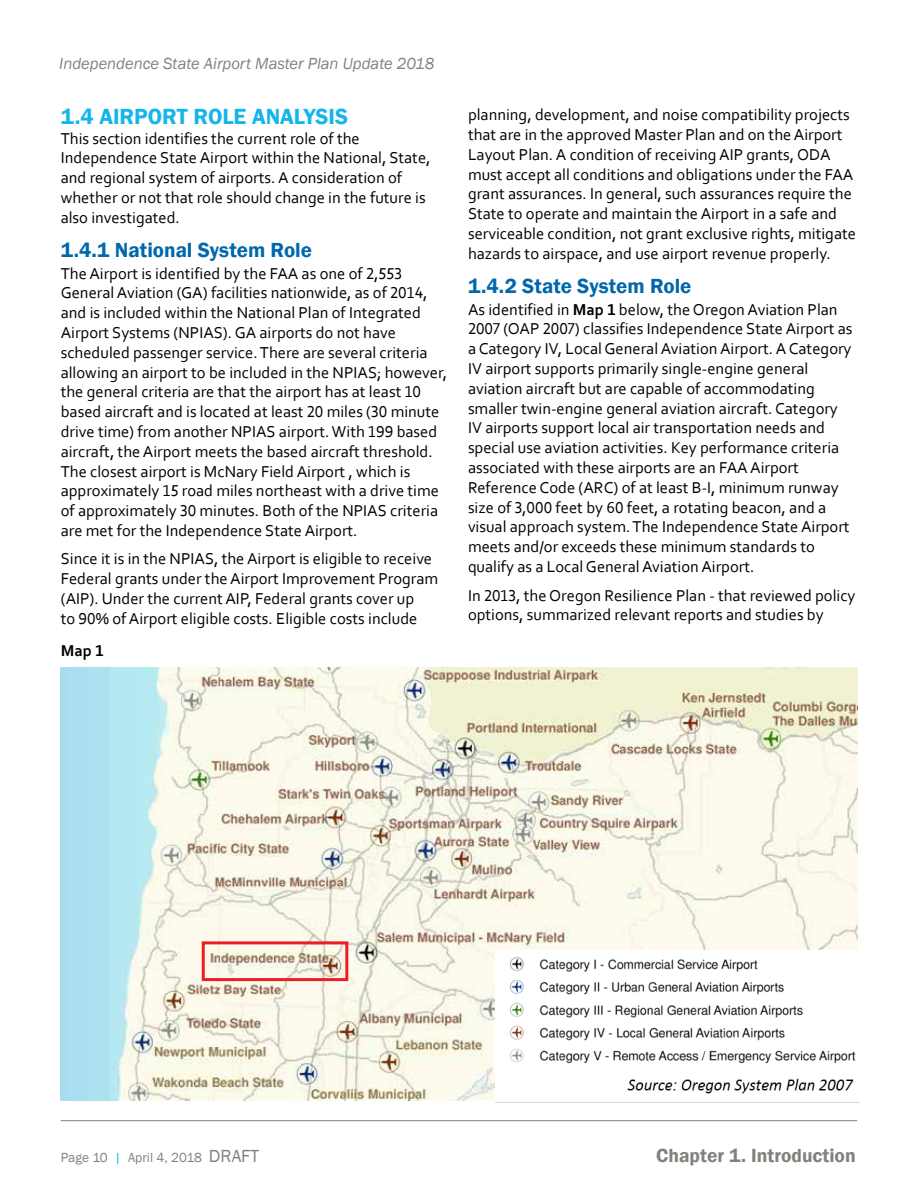
<style>
.page{position:relative;width:918px;height:1188px;background:#fff}
.page>*{position:absolute;margin:0;border:0;box-sizing:border-box;transform-origin:0 0}
.t1{font:600 22.5px "Franklin Gothic";color:#13b5ea}
.t2{font:600 21px "Franklin Gothic";color:#0067ac}
.t3{font:600 19.5px "Franklin Gothic";color:#81827c}
.t4{font:16.5px/19.8px "Corbel";color:#000}
.t5{font:italic 16.5px "Franklin Gothic";color:#81827c}
.t6{font:700 16.5px "Corbel";color:#000101}
.t7{font:13.5px "Franklin Gothic";color:#81827c}
.s1{font-weight:700}
.s2{color:#13b5ea}
.s3{font-size:18px}
</style>
<div class="page">
<hr style="left:61px;top:1120px;width:796px;height:1px;background:#81827c">
<img style="left:61px;top:667px;width:796px;height:433px">
<div style="left:202px;top:941px;width:146px;height:40px;border:3px solid #ed1d24"></div>
<img style="left:496px;top:950px;width:361px;height:150px">
<p class="t5" style="left:59px;top:54px;width:377px">Independence State Airport Master Plan Update 2018</p>
<h1 class="t1" style="left:61px;top:102px;width:289px">1.4 AIRPORT ROLE ANALYSIS</h1>
<p class="t4" style="left:61px;top:128px;width:371px">This section identifies the current role of the Independence State Airport within the National, State, and regional system of airports. A consideration of whether or not that role should change in the future is also investigated.</p>
<p class="t2" style="left:61px;top:237px;width:253px">1.4.1 National System Role</p>
<p class="t4" style="left:61px;top:263px;width:388px">The Airport is identified by the FAA as one of 2,553<br>General Aviation (GA) facilities nationwide, as of 2014, and is included within the National Plan of Integrated Airport Systems (NPIAS). GA airports do not have scheduled passenger service. There are several criteria allowing an airport to be included in the NPIAS; however, the general criteria are that the airport has at least 10 based aircraft and is located at least 20 miles (30 minute drive time) from another NPIAS airport. With 199 based aircraft, the Airport meets the based aircraft threshold.<br>The closest airport is McNary Field Airport , which is approximately 15 road miles northeast with a drive time of approximately 30 minutes. Both of the NPIAS criteria are met for the Independence State Airport.</p>
<p class="t4" style="left:61px;top:549px;width:379px">Since it is in the NPIAS, the Airport is eligible to receive Federal grants under the Airport Improvement Program (AIP). Under the current AIP, Federal grants cover up<br>to 90% of Airport eligible costs. Eligible costs include</p>
<p class="t6" style="left:61px;top:640px;width:44px">Map 1</p>
<p class="t4" style="left:468px;top:104px;width:390px">planning, development, and noise compatibility projects that are in the approved Master Plan and on the Airport Layout Plan. A condition of receiving AIP grants, ODA must accept all conditions and obligations under the FAA grant assurances. In general, such assurances require the State to operate and maintain the Airport in a safe and serviceable condition, not grant exclusive rights, mitigate hazards to airspace, and use airport revenue properly.</p>
<p class="t2" style="left:468px;top:273px;width:225px">1.4.2 State System Role</p>
<p class="t4" style="left:468px;top:299px;width:386px">As identified in <span class="s1">Map 1</span> below, the Oregon Aviation Plan 2007 (OAP 2007) classifies Independence State Airport as a Category IV, Local General Aviation Airport. A Category IV airport supports primarily single-engine general aviation aircraft but are capable of accommodating smaller twin-engine general aviation aircraft. Category IV airports support local air transportation needs and special use aviation activities. Key performance criteria associated with these airports are an FAA Airport Reference Code (ARC) of at least B-I, minimum runway size of 3,000 feet by 60 feet, a rotating beacon, and a visual approach system. The Independence State Airport meets and/or exceeds these minimum standards to qualify as a Local General Aviation Airport.</p>
<p class="t4" style="left:468px;top:585px;width:389px">In 2013, the Oregon Resilience Plan - that reviewed policy options, summarized relevant reports and studies by</p>
<p class="t7" style="left:61px;top:1149px;width:200px">Page 10 <span class="s2">|</span> April 4, 2018 <span class="s3">DRAFT</span></p>
<p class="t3" style="left:656px;top:1143px;width:201px">Chapter 1. Introduction</p>
</div>
